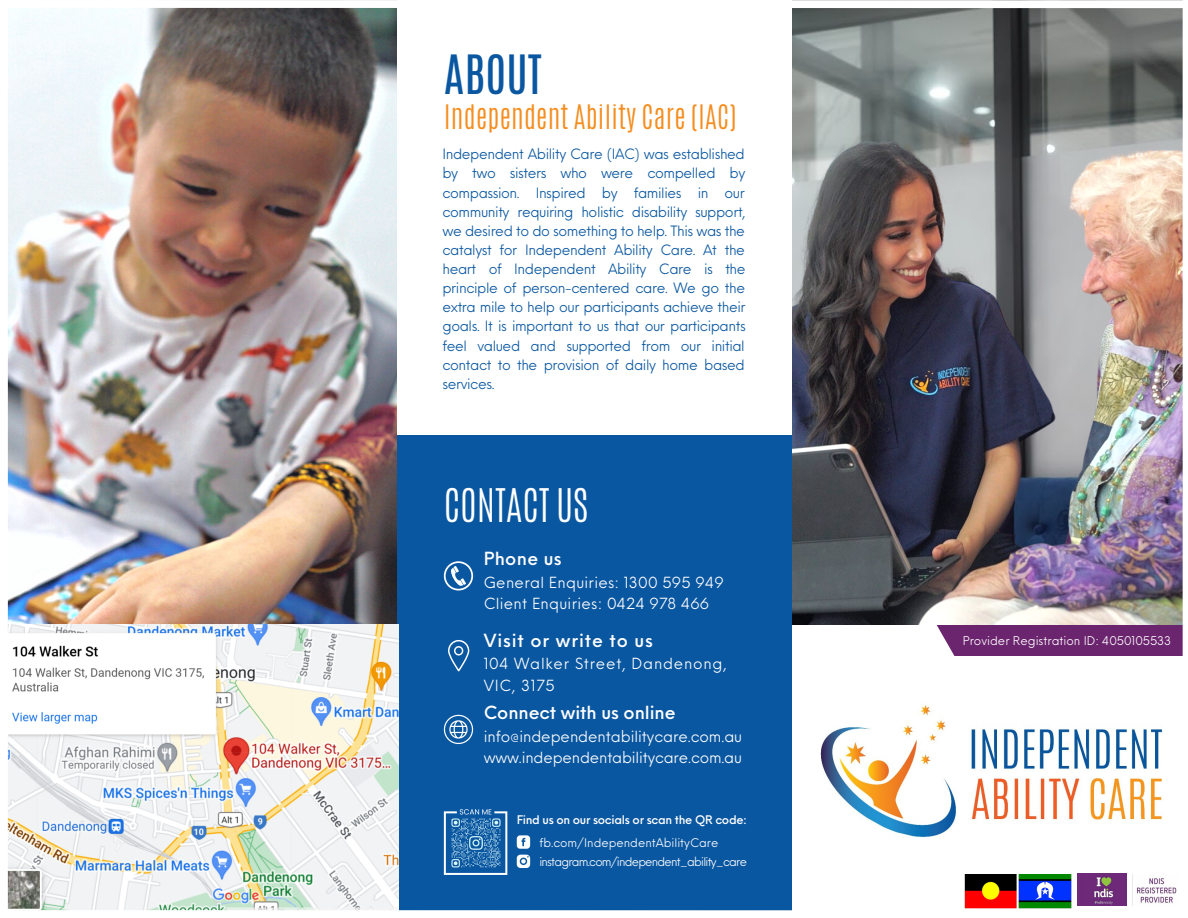
<style>
.page{position:relative;width:1188px;height:918px;background:#fff}
.page>*{position:absolute;margin:0;border:0;box-sizing:border-box;transform-origin:0 0}
.t1{font:45.3px "Antonio";color:#0a57a1}
.t2{font:300 38.7px "Antonio";color:#fff}
.t3{font:300 28.2px "Antonio";letter-spacing:.005em;color:#f58d1f}
.t4{font:500 17.7px "Neue Einstellung";letter-spacing:-.005em;color:#fff}
.t5{font:500 17.7px "Neue Einstellung";letter-spacing:.05em;color:#fff}
.t6{font:500 17.7px "Neue Einstellung";letter-spacing:.02em;color:#fff}
.t7{font:15px/21.3px "Neue Einstellung";letter-spacing:-.005em;color:#fff}
.t8{font:15px/21.3px "Neue Einstellung";letter-spacing:.02em;color:#fff}
.t9{font:15px/21.3px "Neue Einstellung";letter-spacing:.05em;color:#fff}
.t10{font:13.95px/19.2px "Neue Einstellung";letter-spacing:-.03em;color:#0a57a1;text-align:justify}
.t11{font:11.7px/18.8px "Neue Einstellung";letter-spacing:-.065em;color:#fff}
.t12{font:500 11.7px "Neue Einstellung";letter-spacing:-.025em;color:#fff}
.t13{font:11.7px "Neue Einstellung";color:#fff}
</style>
<div class="page">
<div style="left:922px;top:625px;width:263px;height:31px;background:#6b246e"></div>
<svg style="left:889px;top:624px;width:74px;height:32px"></svg>
<img style="left:964px;top:874px;width:108px;height:35px">
<div style="left:1077px;top:874px;width:50px;height:32px;background:#6e2979"></div>
<img style="left:1094px;top:877px;width:20px;height:28px">
<img style="left:1136px;top:878px;width:41px;height:26px">
<div style="left:396px;top:436px;width:396px;height:482px;background:#0a57a1"></div>
<img style="left:8px;top:8px;width:388px;height:617px">
<img style="left:792px;top:8px;width:391px;height:101px">
<img style="left:792px;top:109px;width:391px;height:515px">
<img style="left:820px;top:704px;width:136px;height:134px">
<img style="left:971px;top:729px;width:192px;height:91px">
<img style="left:8px;top:625px;width:390px;height:285px">
<svg style="left:444px;top:561px;width:29px;height:30px"></svg>
<svg style="left:448px;top:640px;width:21px;height:31px"></svg>
<svg style="left:444px;top:715px;width:29px;height:29px"></svg>
<svg style="left:517px;top:835px;width:13px;height:14px"></svg>
<svg style="left:517px;top:855px;width:13px;height:13px"></svg>
<svg style="left:444px;top:809px;width:63px;height:66px"></svg>
<div style="left:0;top:910px;width:1188px;height:8px;background:#fff"></div>
<div style="left:1183px;top:0;width:5px;height:918px;background:#fff"></div>
<h1 class="t1" style="left:444px;top:42px;width:99px">ABOUT</h1>
<h3 class="t3" style="left:444px;top:97px;width:294px">Independent Ability Care (IAC)</h3>
<p class="t10" style="left:442px;top:143px;width:305px">Independent Ability Care (IAC) was established by two sisters who were compelled by compassion. Inspired by families in our community requiring holistic disability support, we desired to do something to help. This was the catalyst for Independent Ability Care. At the heart of Independent Ability Care is the principle of person-centered care. We go the extra mile to help our participants achieve their goals. It is important to us that our participants feel valued and supported from our initial contact to the provision of daily home based services.</p>
<h2 class="t2" style="left:444px;top:478px;width:146px">CONTACT US</h2>
<p class="t6" style="left:484px;top:543px;width:79px">Phone us</p>
<p class="t8" style="left:484px;top:570px;width:241px">General Enquiries: 1300 595 949<br>Client Enquiries: 0424 978 466</p>
<p class="t5" style="left:484px;top:625px;width:171px">Visit or write to us</p>
<p class="t9" style="left:484px;top:652px;width:245px">104 Walker Street, Dandenong,<br>VIC, 3175</p>
<p class="t4" style="left:484px;top:697px;width:193px">Connect with us online</p>
<p class="t7" style="left:484px;top:724px;width:260px">info@independentabilitycare.com.au www.independentabilitycare.com.au</p>
<p class="t12" style="left:517px;top:809px;width:232px">Find us on our socials or scan the QR code:</p>
<p class="t11" style="left:539px;top:832px;width:209px">fb.com/IndependentAbilityCare instagram.com/independent_ability_care</p>
<p class="t13" style="left:963px;top:631px;width:210px">Provider Registration ID: 4050105533</p>
</div>
